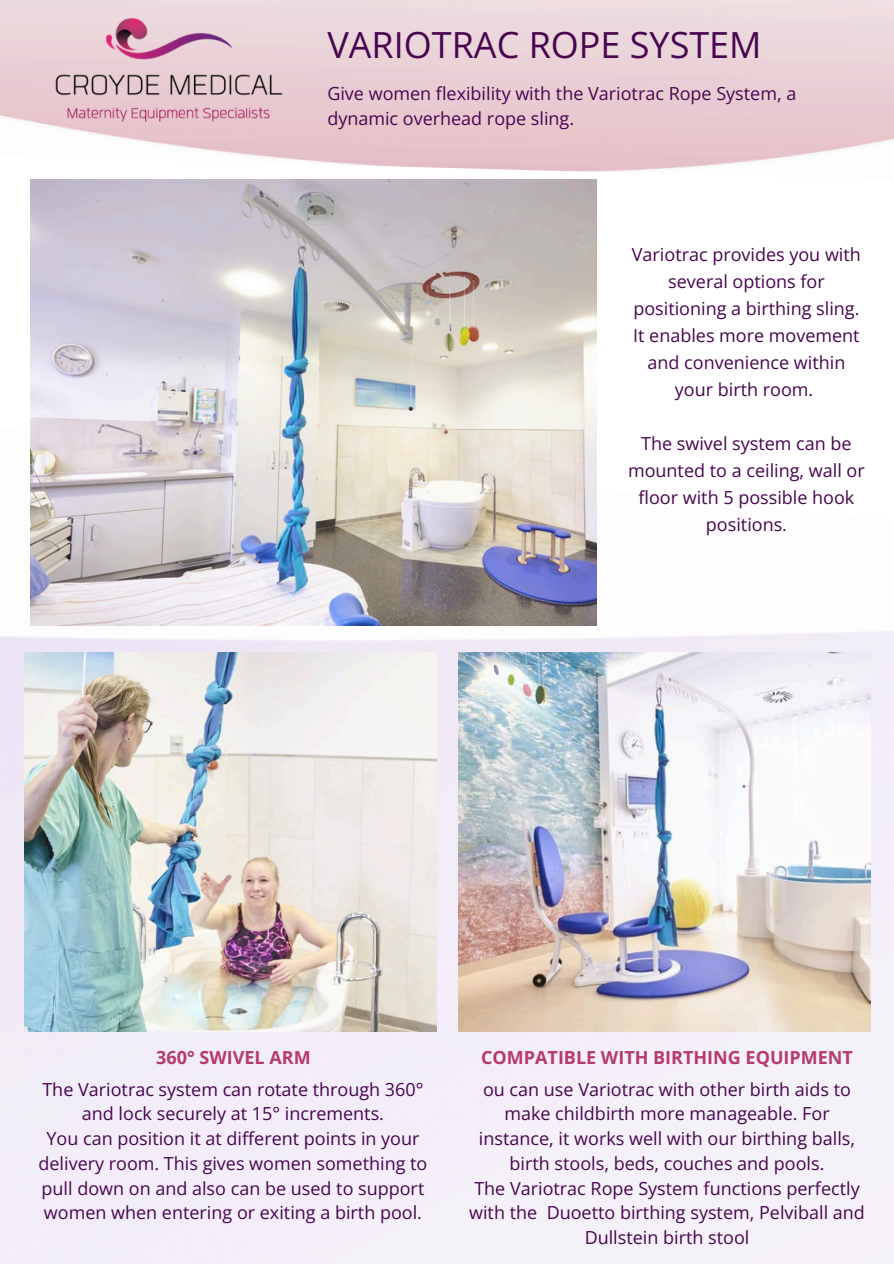
<style>
.page{position:relative;width:894px;height:1264px;background:#fff}
.page>*{position:absolute;margin:0;border:0;box-sizing:border-box;transform-origin:0 0}
.t1{font:36px "Open Sans";color:#480550}
.t2{font:18px/24.8px "Open Sans";color:#480550;text-align:center}
.t3{font:700 18px "Open Sans";color:#b63a6e}
</style>
<div class="page">
<img style="left:0;top:375px;width:893px;height:888px">
<img style="left:43px;top:10px;width:252px;height:120px">
<img style="left:31px;top:179px;width:565px;height:447px">
<img style="left:25px;top:652px;width:411px;height:379px">
<img style="left:458px;top:652px;width:412px;height:379px">
<h1 class="t1" style="left:327px;top:20px;width:436px">VARIOTRAC ROPE SYSTEM</h1>
<p class="t2" style="left:327px;top:81px;width:470px;text-align:left">Give women flexibility with the Variotrac Rope System, a dynamic overhead rope sling.</p>
<p class="t2" style="left:631px;top:240px;width:230px;line-height:27px">Variotrac provides you with several options for positioning a birthing sling.<br>It enables more movement and convenience within your birth room.</p>
<p class="t2" style="left:628px;top:429px;width:238px;line-height:27px">The swivel system can be mounted to a ceiling, wall or floor with 5 possible hook positions.</p>
<p class="t3" style="left:156px;top:1044px;width:156px">360° SWIVEL ARM</p>
<p class="t2" style="left:42px;top:1076px;width:382px">The Variotrac system can rotate through 360° and lock securely at 15° increments.</p>
<h2 class="t2" style="left:38px;top:1125px;width:390px">You can position it at different points in your delivery room. This gives women something to pull down on and also can be used to support women when entering or exiting a birth pool.</h2>
<h2 class="t3" style="left:481px;top:1044px;width:373px">COMPATIBLE WITH BIRTHING EQUIPMENT</h2>
<p class="t2" style="left:479px;top:1076px;width:377px">ou can use Variotrac with other birth aids to make childbirth more manageable. For instance, it works well with our birthing balls, birth stools, beds, couches and pools.</p>
<p class="t2" style="left:469px;top:1175px;width:397px">The Variotrac Rope System functions perfectly with the Duoetto birthing system, Pelviball and<br>Dullstein birth stool</p>
</div>
